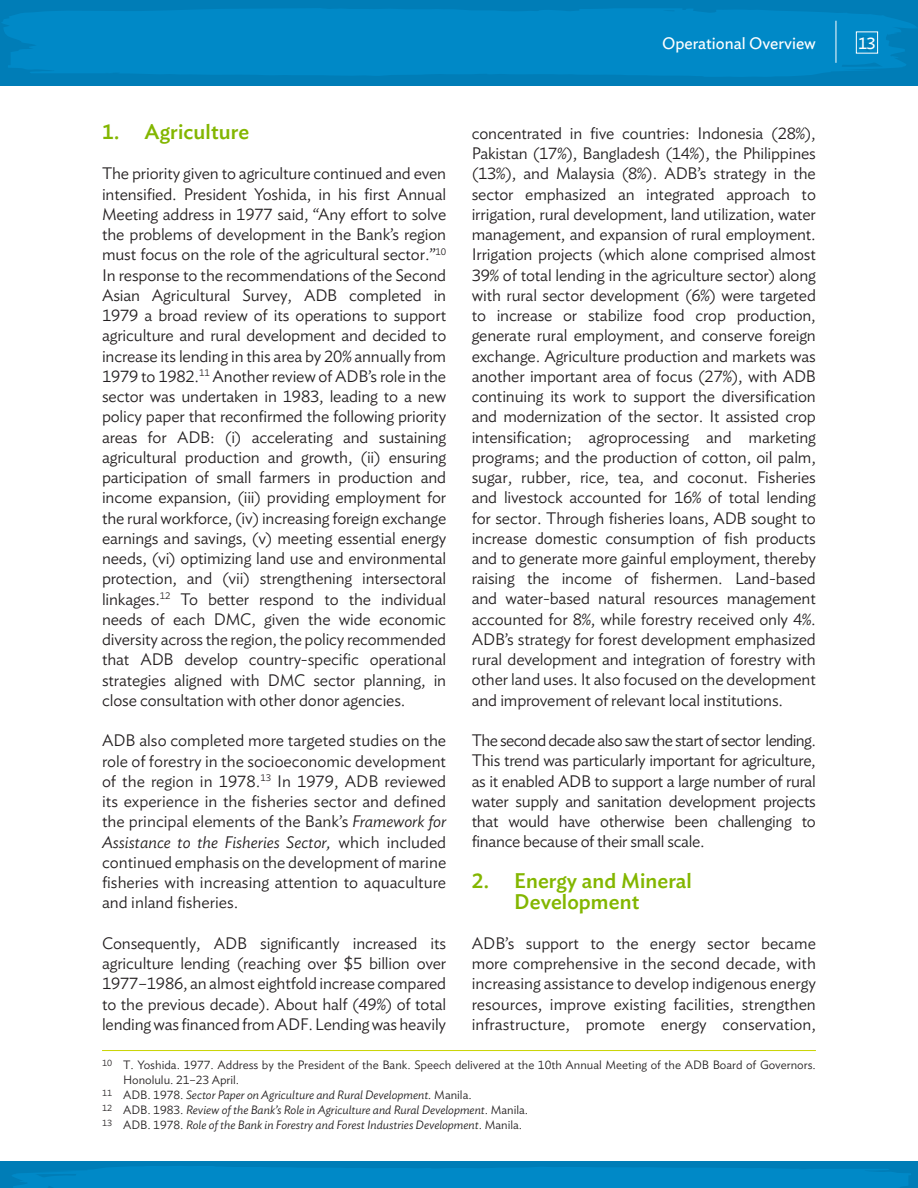
<style>
.page{position:relative;width:918px;height:1188px;background:#fff}
.page>*{position:absolute;margin:0;border:0;box-sizing:border-box;transform-origin:0 0}
.t1{font:500 21px/21px "Ideal Sans";letter-spacing:.005em;color:#83b600;text-align:center}
.t2{font:300 16.5px/20.2px "Ideal Sans";letter-spacing:-.01em;color:#231f20;text-align:justify}
.t3{font:16.5px "Ideal Sans";color:#fff}
.t4{font:italic 300 12px "Ideal Sans";color:#231f20}
.t5{font:300 12px "Ideal Sans";color:#231f20}
.s1{font-style:italic}
.s2{font-style:normal}
</style>
<div class="page">
<div style="left:0;top:0;width:918px;height:85px;background:#007db7"></div>
<svg style="left:2px;top:8px;width:915px;height:69px;fill:#0089c7"></svg>
<div style="left:0;top:1162px;width:918px;height:26px;background:#007db7"></div>
<svg style="left:12px;top:1166px;width:899px;height:22px"></svg>
<div style="left:856px;top:32px;width:22px;height:22px;border:1px solid #fff"></div>
<hr style="left:836px;top:21px;width:1px;height:42px;background:#fff">
<hr style="left:102px;top:1050px;width:714px;height:1px;background:#cad400">
<p class="t3" style="left:662px;top:31px;width:155px">Operational Overview</p>
<p class="t3" style="left:858px;top:31px;width:19px">13</p>
<p class="t1" style="left:102px;top:119px;width:149px">1. Agriculture</p>
<p class="t2" style="left:102px;top:162px;width:346px">The priority given to agriculture continued and even intensified. President Yoshida, in his first Annual Meeting address in 1977 said, “Any effort to solve the problems of development in the Bank’s region must focus on the role of the agricultural sector.”<sup>10<br></sup>In response to the recommendations of the Second Asian Agricultural Survey, ADB completed in 1979 a broad review of its operations to support agriculture and rural development and decided to increase its lending in this area by 20% annually from 1979 to 1982.<sup>11</sup> Another review of ADB’s role in the sector was undertaken in 1983, leading to a new policy paper that reconfirmed the following priority areas for ADB: (i) accelerating and sustaining agricultural production and growth, (ii) ensuring participation of small farmers in production and income expansion, (iii) providing employment for the rural workforce, (iv) increasing foreign exchange earnings and savings, (v) meeting essential energy needs, (vi) optimizing land use and environmental protection, and (vii) strengthening intersectoral linkages.<sup>12</sup> To better respond to the individual needs of each DMC, given the wide economic diversity across the region, the policy recommended that ADB develop country-specific operational strategies aligned with DMC sector planning, in close consultation with other donor agencies.</p>
<p class="t2" style="left:102px;top:729px;width:346px">ADB also completed more targeted studies on the role of forestry in the socioeconomic development of the region in 1978.<sup>13</sup> In 1979, ADB reviewed its experience in the fisheries sector and defined the principal elements of the Bank’s <span class="s1">Framework for Assistance to the Fisheries Sector,</span> which included continued emphasis on the development of marine fisheries with increasing attention to aquaculture and inland fisheries.</p>
<p class="t2" style="left:102px;top:932px;width:346px">Consequently, ADB significantly increased its agriculture lending (reaching over $5 billion over 1977–1986, an almost eightfold increase compared to the previous decade). About half (49%) of total lending was financed from ADF. Lending was heavily</p>
<p class="t2" style="left:472px;top:122px;width:346px">concentrated in five countries: Indonesia (28%), Pakistan (17%), Bangladesh (14%), the Philippines (13%), and Malaysia (8%). ADB’s strategy in the sector emphasized an integrated approach to irrigation, rural development, land utilization, water management, and expansion of rural employment.<br>Irrigation projects (which alone comprised almost 39% of total lending in the agriculture sector) along with rural sector development (6%) were targeted to increase or stabilize food crop production, generate rural employment, and conserve foreign exchange. Agriculture production and markets was another important area of focus (27%), with ADB continuing its work to support the diversification and modernization of the sector. It assisted crop intensification; agroprocessing and marketing programs; and the production of cotton, oil palm, sugar, rubber, rice, tea, and coconut. Fisheries and livestock accounted for 16% of total lending for sector. Through fisheries loans, ADB sought to increase domestic consumption of fish products and to generate more gainful employment, thereby raising the income of fishermen. Land-based and water-based natural resources management accounted for 8%, while forestry received only 4%.<br>ADB’s strategy for forest development emphasized rural development and integration of forestry with other land uses. It also focused on the development and improvement of relevant local institutions.</p>
<p class="t2" style="left:472px;top:729px;width:346px">The second decade also saw the start of sector lending.<br>This trend was particularly important for agriculture, as it enabled ADB to support a large number of rural water supply and sanitation development projects that would have otherwise been challenging to finance because of their small scale.</p>
<p class="t1" style="left:472px;top:869px;width:222px">2. Energy and Mineral<br>Development</p>
<p class="t2" style="left:472px;top:932px;width:346px">ADB’s support to the energy sector became more comprehensive in the second decade, with increasing assistance to develop indigenous energy resources, improve existing facilities, strengthen infrastructure, promote energy conservation,</p>
<p class="t5" style="left:102px;top:1055px;width:715px"><sup>10</sup> T. Yoshida. 1977. Address by the President of the Bank. Speech delivered at the 10th Annual Meeting of the ADB Board of Governors.</p>
<p class="t5" style="left:123px;top:1070px;width:118px">Honolulu. 21–23 April.</p>
<p class="t4" style="left:102px;top:1085px;width:371px"><sup>11</sup> <span class="s2">ADB. 1978.</span> Sector Paper on Agriculture and Rural Development. <span class="s2">Manila.</span></p>
<p class="t4" style="left:102px;top:1100px;width:428px"><sup>12</sup> <span class="s2">ADB. 1983.</span> Review of the Bank’s Role in Agriculture and Rural Development<span class="s2">. Manila.</span></p>
<p class="t4" style="left:102px;top:1115px;width:422px"><sup>13</sup> <span class="s2">ADB. 1978.</span> Role of the Bank in Forestry and Forest Industries Development<span class="s2">. Manila.</span></p>
</div>
